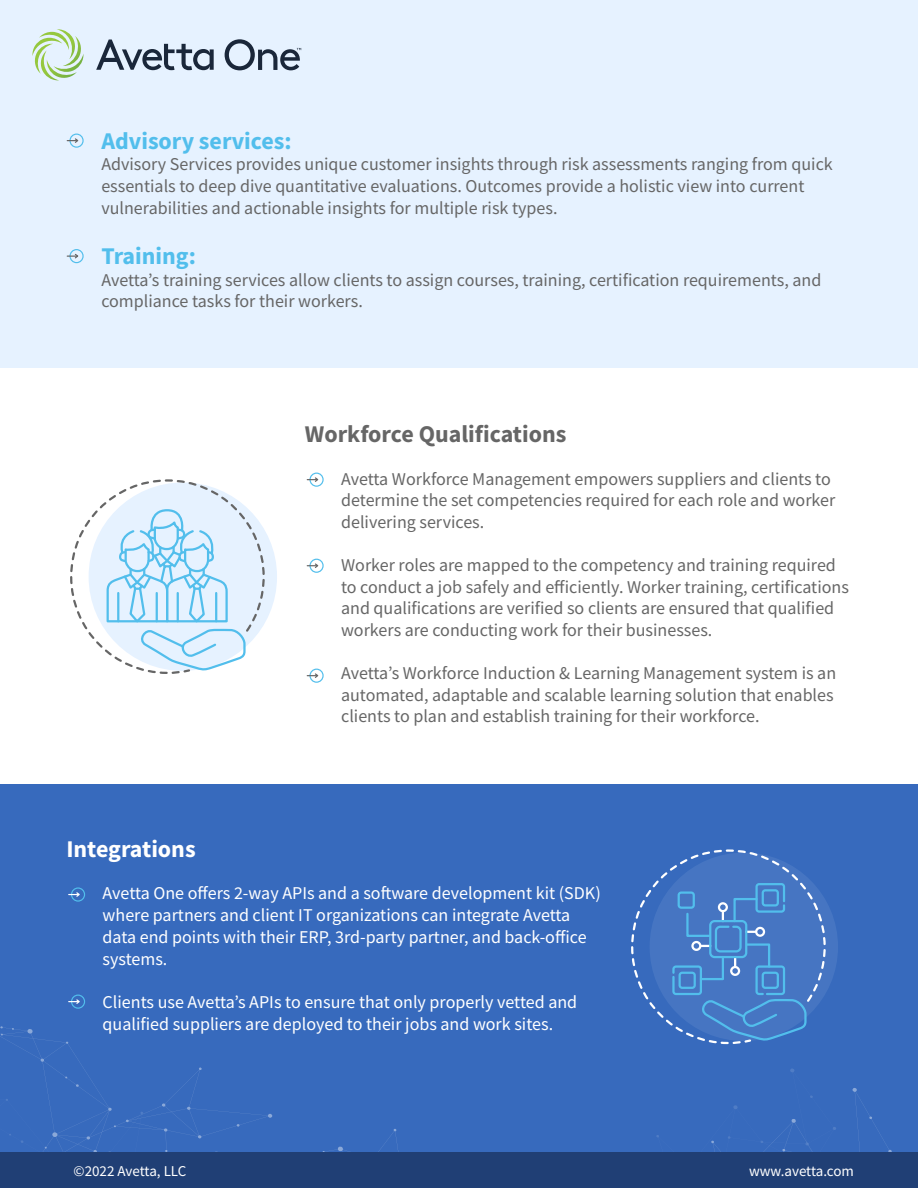
<style>
.page{position:relative;width:918px;height:1188px;background:#fff}
.page>*{position:absolute;margin:0;border:0;box-sizing:border-box;transform-origin:0 0}
.t1{font:700 24px "Source Sans Pro";color:#52beec}
.t2{font:700 24px "Source Sans Pro";color:#666}
.t3{font:700 24px "Source Sans Pro";color:#fff}
.t4{font:18px/21.6px "Source Sans Pro";color:#666}
.t5{font:18px/21.8px "Source Sans Pro";color:#fff}
.t6{font:15px "Source Sans Pro";letter-spacing:-.005em;color:#fff}
</style>
<div class="page">
<div style="left:0;top:0;width:918px;height:368px;background:#e6f2ff"></div>
<div style="left:0;top:784px;width:918px;height:404px;background:#376abd"></div>
<svg style="left:70px;top:479px;width:196px;height:195px"></svg>
<svg style="left:0;top:1026px;width:892px;height:126px"></svg>
<div style="left:0;top:1152px;width:918px;height:36px;background:#203f75"></div>
<div style="left:309px;top:473px;width:15px;height:14px;border:1px solid #52beec;border-radius:50%"></div>
<svg style="left:307px;top:476px;width:12px;height:7px"></svg>
<div style="left:309px;top:559px;width:15px;height:14px;border:1px solid #52beec;border-radius:50%"></div>
<svg style="left:307px;top:562px;width:12px;height:7px"></svg>
<div style="left:309px;top:669px;width:15px;height:14px;border:1px solid #52beec;border-radius:50%"></div>
<svg style="left:307px;top:672px;width:12px;height:7px"></svg>
<div style="left:71px;top:887px;width:14px;height:15px;border:1px solid #52beec;border-radius:50%"></div>
<svg style="left:69px;top:891px;width:11px;height:7px"></svg>
<div style="left:71px;top:995px;width:14px;height:14px;border:1px solid #52beec;border-radius:50%"></div>
<svg style="left:69px;top:998px;width:11px;height:7px"></svg>
<svg style="left:630px;top:849px;width:197px;height:196px"></svg>
<div style="left:69px;top:134px;width:15px;height:14px;border:1px solid #52beec;border-radius:50%"></div>
<svg style="left:67px;top:137px;width:12px;height:7px"></svg>
<div style="left:69px;top:249px;width:15px;height:14px;border:1px solid #52beec;border-radius:50%"></div>
<svg style="left:67px;top:253px;width:12px;height:7px"></svg>
<svg style="left:32px;top:29px;width:51px;height:51px"></svg>
<svg style="left:96px;top:40px;width:118px;height:30px"></svg>
<svg style="left:225px;top:39px;width:76px;height:31px"></svg>
<h1 class="t1" style="left:101px;top:125px;width:192px">Advisory services:</h1>
<p class="t4" style="left:101px;top:154px;width:733px">Advisory Services provides unique customer insights through risk assessments ranging from quick essentials to deep dive quantitative evaluations. Outcomes provide a holistic view into current vulnerabilities and actionable insights for multiple risk types.</p>
<h1 class="t1" style="left:101px;top:240px;width:96px">Training:</h1>
<p class="t4" style="left:101px;top:269px;width:722px">Avettaʼs training services allow clients to assign courses, training, certification requirements, and compliance tasks for their workers.</p>
<h1 class="t2" style="left:305px;top:418px;width:263px">Workforce Qualifications</h1>
<p class="t4" style="left:341px;top:468px;width:496px">Avetta Workforce Management empowers suppliers and clients to determine the set competencies required for each role and worker delivering services.</p>
<p class="t4" style="left:341px;top:554px;width:509px">Worker roles are mapped to the competency and training required to conduct a job safely and efficiently. Worker training, certifications and qualifications are verified so clients are ensured that qualified workers are conducting work for their businesses.</p>
<p class="t4" style="left:341px;top:662px;width:497px">Avettaʼs Workforce Induction &amp; Learning Management system is an automated, adaptable and scalable learning solution that enables clients to plan and establish training for their workforce.</p>
<h1 class="t3" style="left:66px;top:833px;width:131px">Integrations</h1>
<p class="t5" style="left:103px;top:883px;width:500px">Avetta One offers 2-way APIs and a software development kit (SDK) where partners and client IT organizations can integrate Avetta data end points with their ERP, 3rd-party partner, and back-office systems.</p>
<p class="t5" style="left:103px;top:991px;width:476px">Clients use Avettaʼs APIs to ensure that only properly vetted and qualified suppliers are deployed to their jobs and work sites.</p>
<p class="t6" style="left:74px;top:1161px;width:114px">©2022 Avetta, LLC</p>
<p class="t6" style="left:749px;top:1161px;width:106px">www.avetta.com</p>
</div>
